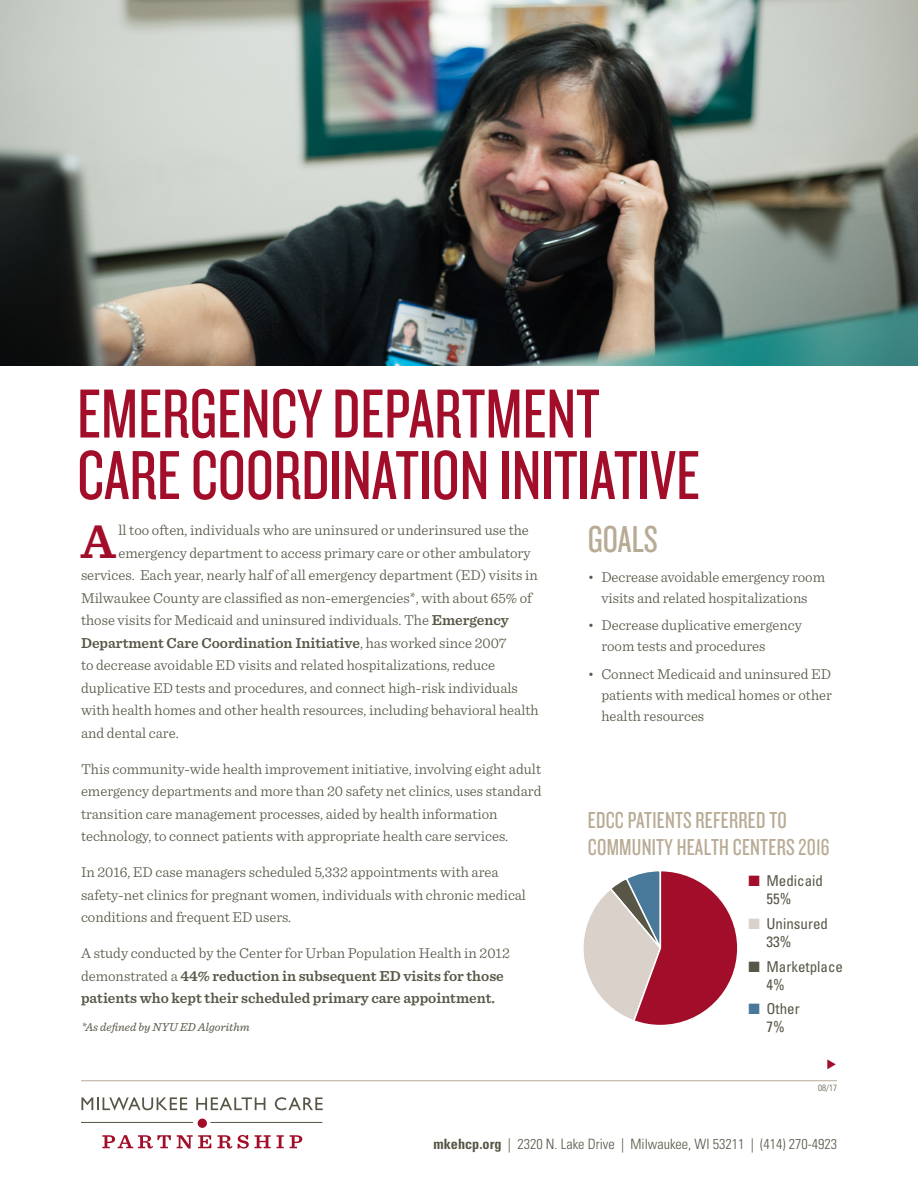
<style>
.page{position:relative;width:918px;height:1188px;background:#fff}
.page>*{position:absolute;margin:0;border:0;box-sizing:border-box;transform-origin:0 0}
.t1{font:72px/61.5px "Knockout HTF28 Junior Featherwt";color:#a20e29}
.t2{font:600 49.2px "Sentinel";color:#a20e29}
.t3{font:39px "Knockout HTF28 Junior Featherwt";color:#b8ab95}
.t4{font:24px/27px "Knockout HTF28 Junior Featherwt";letter-spacing:.01em;color:#b8ab95}
.t5{font:300 15px/22.5px "Sentinel";color:#585646}
.t6{font:600 15px/22.5px "Sentinel";color:#585646}
.t7{font:condensed 15px/18px "Univers LT Std";color:#585646}
.t8{font:300 condensed 14.25px "Univers LT Std";color:#585646}
.t9{font:italic 12px "Sentinel";color:#585646}
.t10{font:300 condensed 9px "Univers LT Std";color:#585646}
.s1{font-weight:600}
.s2{font-weight:300}
.s3{color:#a20e29}
.s4{color:#d9d1ca}
.s5{color:#48799a}
.s6{font-weight:700}
</style>
<div class="page">
<img style="left:0;top:0;width:918px;height:366px">
<hr style="left:81px;top:1080px;width:756px;height:1px;background:#b8ab95">
<svg style="left:81px;top:1097px;width:106px;height:13px"></svg>
<svg style="left:196px;top:1097px;width:69px;height:13px"></svg>
<svg style="left:275px;top:1097px;width:48px;height:13px"></svg>
<svg style="left:102px;top:1135px;width:69px;height:14px"></svg>
<svg style="left:177px;top:1135px;width:34px;height:14px"></svg>
<svg style="left:217px;top:1135px;width:67px;height:14px"></svg>
<svg style="left:290px;top:1135px;width:12px;height:13px"></svg>
<hr style="left:81px;top:1122px;width:112px;height:1px;background:#585646">
<hr style="left:210px;top:1122px;width:112px;height:1px;background:#585646">
<div style="left:198px;top:1119px;width:9px;height:9px;background:#a20e29;border-radius:50%"></div>
<svg style="left:583px;top:871px;width:155px;height:154px"></svg>
<p class="t1" style="left:77px;top:384px;width:624px">EMERGENCY DEPARTMENT<br>CARE COORDINATION INITIATIVE</p>
<p class="t3" style="left:588px;top:519px;width:72px">GOALS</p>
<p class="t5" style="left:588px;top:565px;width:239px;line-height:21px;text-align:center">• Decrease avoidable emergency room visits and related hospitalizations</p>
<p class="t5" style="left:601px;top:614px;width:202px;line-height:21px;text-indent:-14px">• Decrease duplicative emergency room tests and procedures</p>
<p class="t5" style="left:601px;top:663px;width:232px;line-height:21px;text-align:justify;text-indent:-14px">• Connect Medicaid and uninsured ED patients with medical homes or other health resources</p>
<p class="t2" style="left:81px;top:503px;width:36px">A</p>
<p class="t5" style="left:119px;top:518px;width:412px">ll too often, individuals who are uninsured or underinsured use the</p>
<p class="t5" style="left:119px;top:540px;width:414px">emergency department to access primary care or other ambulatory</p>
<p class="t5" style="left:81px;top:563px;width:458px">services. Each year, nearly half of all emergency department (ED) visits in</p>
<p class="t5" style="left:81px;top:585px;width:453px">Milwaukee County are classified as non-emergencies*, with about 65% of</p>
<p class="t5" style="left:81px;top:608px;width:429px">those visits for Medicaid and uninsured individuals. The <span class="s1">Emergency</span></p>
<p class="t6" style="left:81px;top:631px;width:427px">Department Care Coordination Initiative<span class="s2">, has worked since 2007</span></p>
<p class="t5" style="left:81px;top:653px;width:416px">to decrease avoidable ED visits and related hospitalizations, reduce</p>
<p class="t5" style="left:81px;top:675px;width:439px">duplicative ED tests and procedures, and connect high-risk individuals</p>
<p class="t5" style="left:81px;top:698px;width:459px">with health homes and other health resources, including behavioral health</p>
<p class="t5" style="left:81px;top:720px;width:99px">and dental care.</p>
<p class="t5" style="left:81px;top:756px;width:462px">This community-wide health improvement initiative, involving eight adult emergency departments and more than 20 safety net clinics, uses standard transition care management processes, aided by health information technology, to connect patients with appropriate health care services.</p>
<p class="t5" style="left:81px;top:860px;width:447px">In 2016, ED case managers scheduled 5,332 appointments with area safety-net clinics for pregnant women, individuals with chronic medical conditions and frequent ED users.</p>
<p class="t6" style="left:81px;top:941px;width:430px"><span class="s2">A study conducted by the Center for Urban Population Health in 2012 demonstrated a</span> 44% reduction in subsequent ED visits for those patients who kept their scheduled primary care appointment.</p>
<p class="t9" style="left:81px;top:1018px;width:170px">*As defined by NYU ED Algorithm</p>
<p class="t4" style="left:588px;top:807px;width:243px">EDCC PATIENTS REFERRED TO<br>COMMUNITY HEALTH CENTERS 2016</p>
<p class="t7" style="left:766px;top:872px;width:58px;text-indent:-18px"><span class="s3">■</span> Medicaid<br>55%</p>
<p class="t7" style="left:766px;top:914px;width:63px;text-indent:-18px"><span class="s4">■</span> Uninsured<br>33%</p>
<p class="t7" style="left:766px;top:957px;width:78px;text-indent:-18px">■ Marketplace<br>4%</p>
<p class="t7" style="left:748px;top:1000px;width:53px;text-align:center"><span class="s5">■</span> Other<br>7%</p>
<p class="t10" style="left:818px;top:1083px;width:20px">08/17</p>
<p class="t8" style="left:434px;top:1135px;width:405px"><span class="s6">mkehcp.org</span> | 2320 N. Lake Drive | Milwaukee, WI 53211 | (414) 270-4923</p>
</div>
